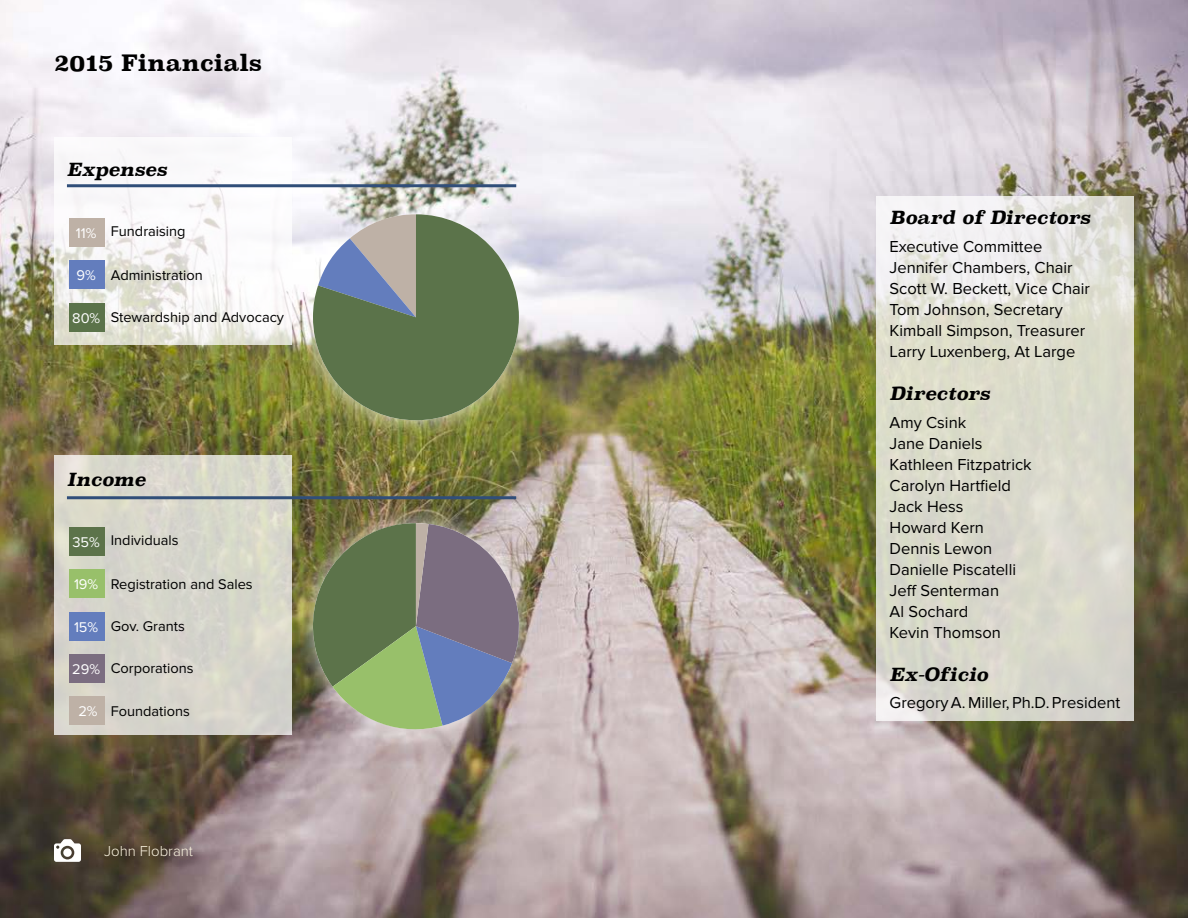
<style>
.page{position:relative;width:1188px;height:918px;background:#fff}
.page>*{position:absolute;margin:0;border:0;box-sizing:border-box;transform-origin:0 0}
.t1{font:700 22.5px "Superclarendon";color:#000}
.t2{font:italic 700 18px "Superclarendon";color:#000}
.t3{font:16.5px/21px "Proxima Nova";color:#000}
.t4{font:300 15px "Proxima Nova";color:#fcf5e1}
.t5{font:14.55px "Proxima Nova";color:#000}
.t6{font:14.55px "Proxima Nova";color:#fff}
</style>
<div class="page">
<img style="left:0;top:0;width:1188px;height:918px">
<svg style="left:54px;top:137px;width:238px;height:208px"></svg>
<div style="left:69px;top:218px;width:36px;height:29px;background:#beb1a6"></div>
<div style="left:69px;top:261px;width:36px;height:28px;background:#637dbd"></div>
<div style="left:69px;top:303px;width:36px;height:28px;background:#5b734a"></div>
<img style="left:284px;top:186px;width:264px;height:263px">
<svg style="left:313px;top:214px;width:206px;height:206px;background:#79896c"></svg>
<hr style="left:67px;top:184px;width:449px;height:3px;background:#304e79">
<div style="left:54px;top:456px;width:238px;height:279px;background:#d7d6cb"></div>
<div style="left:69px;top:527px;width:35px;height:29px;background:#5c734a"></div>
<div style="left:69px;top:570px;width:35px;height:28px;background:#98c06a"></div>
<div style="left:69px;top:612px;width:35px;height:28px;background:#637dbd"></div>
<div style="left:69px;top:654px;width:35px;height:29px;background:#7b6d80"></div>
<div style="left:69px;top:697px;width:35px;height:28px;background:#beb1a6"></div>
<img style="left:284px;top:495px;width:264px;height:263px">
<svg style="left:299px;top:523px;width:226px;height:214px;background:#7f8675"></svg>
<hr style="left:67px;top:496px;width:449px;height:3px;background:#304e79">
<svg style="left:876px;top:196px;width:258px;height:525px;background:#dddcd1"></svg>
<svg style="left:54px;top:839px;width:27px;height:23px"></svg>
<div style="left:63px;top:848px;width:9px;height:9px;background:#fff;border-radius:50%"></div>
<div style="left:93px;top:834px;width:111px;height:35px;background:#000;opacity:.5"></div>
<h1 class="t1" style="left:54px;top:54px;width:210px">2015 Financials</h1>
<p class="t2" style="left:67px;top:162px;width:102px">Expenses</p>
<p class="t6" style="left:76px;top:227px;width:22px">11%</p>
<p class="t6" style="left:77px;top:269px;width:21px">9%</p>
<p class="t6" style="left:72px;top:312px;width:30px">80%</p>
<p class="t5" style="left:111px;top:225px;width:76px">Fundraising</p>
<p class="t5" style="left:111px;top:269px;width:93px">Administration</p>
<p class="t5" style="left:111px;top:311px;width:175px">Stewardship and Advocacy</p>
<p class="t2" style="left:67px;top:472px;width:80px">Income</p>
<p class="t6" style="left:72px;top:536px;width:29px">35%</p>
<p class="t6" style="left:74px;top:578px;width:26px">19%</p>
<p class="t6" style="left:74px;top:621px;width:26px">15%</p>
<p class="t6" style="left:72px;top:663px;width:29px">29%</p>
<p class="t6" style="left:78px;top:705px;width:21px">2%</p>
<p class="t5" style="left:111px;top:534px;width:69px">Individuals</p>
<p class="t5" style="left:111px;top:578px;width:143px">Registration and Sales</p>
<p class="t5" style="left:111px;top:620px;width:76px">Gov. Grants</p>
<p class="t5" style="left:111px;top:663px;width:84px">Corporations</p>
<p class="t5" style="left:111px;top:705px;width:81px">Foundations</p>
<p class="t4" style="left:104px;top:845px;width:90px">John Flobrant</p>
<p class="t2" style="left:890px;top:210px;width:202px">Board of Directors</p>
<p class="t3" style="left:890px;top:237px;width:202px">Executive Committee<br>Jennifer Chambers, Chair<br>Scott W. Beckett, Vice Chair<br>Tom Johnson, Secretary<br>Kimball Simpson, Treasurer<br>Larry Luxenberg, At Large</p>
<p class="t2" style="left:890px;top:386px;width:102px">Directors</p>
<p class="t3" style="left:890px;top:413px;width:144px">Amy Csink<br>Jane Daniels<br>Kathleen Fitzpatrick<br>Carolyn Hartfield<br>Jack Hess<br>Howard Kern<br>Dennis Lewon<br>Danielle Piscatelli<br>Jeff Senterman<br>Al Sochard<br>Kevin Thomson</p>
<p class="t2" style="left:890px;top:664px;width:100px">Ex-Oficio</p>
<p class="t3" style="left:890px;top:693px;width:232px">Gregory A. Miller, Ph.D. President</p>
</div>
